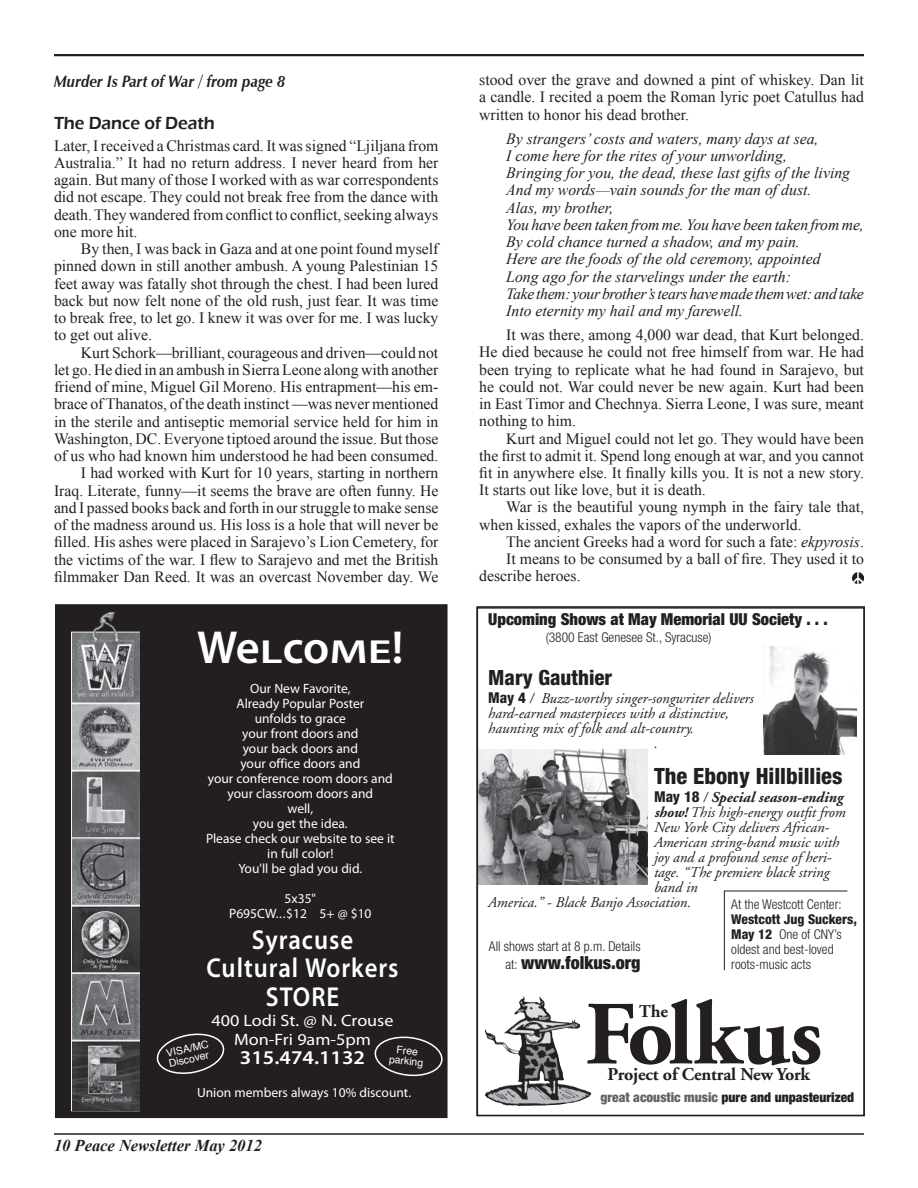
<style>
.page{position:relative;width:918px;height:1188px;background:#fff}
.page>*{position:absolute;margin:0;border:0;box-sizing:border-box;transform-origin:0 0}
.t1{font:700 90px "Adobe Garamond";color:#231f20}
.t2{font:600 46.5px "Myriad Pro";color:#fff}
.t3{font:600 27.45px/28.5px "Myriad Pro";letter-spacing:.04em;color:#fff;text-align:center;scale:.9 1}
.t4{font:800 condensed 22.5px "Helvetica Neue";color:#231f20}
.t5{font:800 condensed 21px "Helvetica Neue";color:#231f20}
.t6{font:600 19.5px "Myriad Pro";color:#fff;scale:1.1 1}
.t7{font:700 18px "Adobe Garamond";letter-spacing:-.01em;color:#231f20}
.t8{font:900 condensed 18px "Helvetica Neue";color:#231f20}
.t9{font:600 18px "Eras ITC";color:#231f20;scale:.95 1}
.t10{font:900 condensed 16.5px "Helvetica Neue";color:#231f20}
.t11{font:16.5px/18.8px "Myriad Pro";color:#fff;text-align:center;scale:1.1 1}
.t12{font:italic 700 16.5px "Zapf Humanist 601 BT";color:#231f20;scale:.9 1}
.t13{font:italic 700 16.5px "Times New Roman";color:#231f20}
.t14{font:15.75px/17.2px "Times New Roman";color:#231f20;text-align:justify}
.t15{font:italic 15.75px/17.2px "Times New Roman";color:#231f20}
.t16{font:italic 15px "Adobe Garamond";color:#231f20}
.t17{font:italic 700 15px "Adobe Garamond";color:#231f20}
.t18{font:13.5px/15px "Myriad Pro";color:#fff;text-align:center}
.t19{font:300 condensed 13.5px/15px "Helvetica Neue";color:#231f20}
.t20{font:900 condensed 13.5px "Helvetica Neue";color:#231f20}
.t21{font:10.5px/10.5px "Helvetica";color:#fff}
.s1{font-size:33.45px}
.s2{font-style:italic}
.s3{font-family:"Helvetica Neue";font-weight:800;font-style:normal;font-stretch:condensed}
.s4{font-weight:400}
.s5{font-weight:700}
.s6{font-weight:800}
.s7{font-weight:300;font-size:13.5px}
.s8{color:#636366}
</style>
<div class="page">
<hr style="left:54px;top:54px;width:810px;height:2px;background:#231f20">
<hr style="left:54px;top:1133px;width:810px;height:2px;background:#231f20">
<img style="left:514px;top:996px;width:26px;height:24px">
<hr style="left:724px;top:891px;width:123px;height:1px;background:#231f20">
<hr style="left:724px;top:891px;width:1px;height:79px;background:#231f20">
<img style="left:763px;top:647px;width:93px;height:108px">
<img style="left:480px;top:749px;width:167px;height:135px">
<div style="left:56px;top:605px;width:391px;height:513px;background:#231f20"></div>
<svg style="left:156px;top:1033px;width:69px;height:41px"></svg>
<svg style="left:374px;top:1036px;width:69px;height:41px"></svg>
<div style="left:71px;top:632px;width:69px;height:479px;border:1px solid #fff"></div>
<img style="left:72px;top:612px;width:67px;height:498px">
<svg style="left:71px;top:632px;width:69px;height:1px"></svg>
<svg style="left:853px;top:572px;width:11px;height:12px"></svg>
<div style="left:477px;top:607px;width:388px;height:509px;border:2px solid #231f20"></div>
<p class="t12" style="left:54px;top:71px;width:259px">Murder Is Part of War / from page 8</p>
<p class="t9" style="left:54px;top:113px;width:171px">The Dance of Death</p>
<p class="t14" style="left:54px;top:137px;width:386px">Later, I received a Christmas card. It was signed “Ljiljana from Australia.” It had no return address. I never heard from her again. But many of those I worked with as war correspondents did not escape. They could not break free from the dance with death. They wandered from conflict to conflict, seeking always one more hit.</p>
<p class="t14" style="left:54px;top:240px;width:386px;text-indent:27px">By then, I was back in Gaza and at one point found myself pinned down in still another ambush. A young Palestinian 15 feet away was fatally shot through the chest. I had been lured back but now felt none of the old rush, just fear. It was time to break free, to let go. I knew it was over for me. I was lucky to get out alive.</p>
<p class="t14" style="left:54px;top:344px;width:386px;text-align:right">Kurt Schork—brilliant, courageous and driven—could not<br>let go. He died in an ambush in Sierra Leone along with another friend of mine, Miguel Gil Moreno. His entrapment—his em&shy;brace of Thanatos, of the death instinct —was never mentioned in the sterile and antiseptic memorial service held for him in Washington, DC. Everyone tiptoed around the issue. But those of us who had known him understood he had been consumed.<br>I had worked with Kurt for 10 years, starting in northern Iraq. Literate, funny—it seems the brave are often funny. He and I passed books back and forth in our struggle to make sense of the madness around us. His loss is a hole that will never be filled. His ashes were placed in Sarajevo’s Lion Cemetery, for the victims of the war. I flew to Sarajevo and met the British filmmaker Dan Reed. It was an overcast November day. We</p>
<h2 class="t2" style="left:197px;top:622px;width:208px">We<span class="s1">L</span>co<span class="s1">ME</span>!</h2>
<p class="t18" style="left:206px;top:682px;width:190px">Our New Favorite,<br>Already Popular Poster<br>unfolds to grace<br>your front doors and<br>your back doors and<br>your office doors and<br>your conference room doors and your classroom doors and<br>well,<br>you get the idea.<br>Please check our website to see it in full color!<br>You'll be glad you did.</p>
<p class="t18" style="left:229px;top:892px;width:144px">5x35"<br>P695CW...$12 5+ @ $10</p>
<h3 class="t3" style="left:206px;top:926px;width:215px">Syracuse<br>Cultural Workers<br>STORE</h3>
<p class="t11" style="left:211px;top:1011px;width:167px">400 Lodi St. @ N. Crouse<br>Mon-Fri 9am-5pm</p>
<p class="t6" style="left:240px;top:1047px;width:115px">315.474.1132</p>
<p class="t18" style="left:197px;top:1086px;width:216px">Union members always 10% discount.</p>
<p class="t21" style="left:165px;top:1049px;width:45px;rotate:-12deg">VISA/MC<br>Discover</p>
<p class="t21" style="left:391px;top:1044px;width:36px;text-align:center;rotate:6deg">Free parking</p>
<p class="t13" style="left:54px;top:1134px;width:210px">10 Peace Newsletter May 2012</p>
<p class="t14" style="left:479px;top:71px;width:386px">stood over the grave and downed a pint of whiskey. Dan lit a candle. I recited a poem the Roman lyric poet Catullus had written to honor his dead brother.</p>
<p class="t15" style="left:506px;top:129px;width:359px">By strangers’ costs and waters, many days at sea,<br>I come here for the rites of your unworlding,<br>Bringing for you, the dead, these last gifts of the living And my words—vain sounds for the man of dust.<br>Alas, my brother,<br>You have been taken from me. You have been taken from me, By cold chance turned a shadow, and my pain.<br>Here are the foods of the old ceremony, appointed<br>Long ago for the starvelings under the earth:<br>Take them: your brother’s tears have made them wet: and take Into eternity my hail and my farewell.</p>
<p class="t14" style="left:479px;top:326px;width:386px;text-indent:27px">It was there, among 4,000 war dead, that Kurt belonged.<br>He died because he could not free himself from war. He had been trying to replicate what he had found in Sarajevo, but he could not. War could never be new again. Kurt had been in East Timor and Chechnya. Sierra Leone, I was sure, meant nothing to him.</p>
<p class="t14" style="left:479px;top:429px;width:386px;text-indent:27px">Kurt and Miguel could not let go. They would have been the first to admit it. Spend long enough at war, and you cannot fit in anywhere else. It finally kills you. It is not a new story.<br>It starts out like love, but it is death.</p>
<p class="t14" style="left:479px;top:498px;width:386px;text-indent:27px">War is the beautiful young nymph in the fairy tale that, when kissed, exhales the vapors of the underworld.</p>
<p class="t14" style="left:506px;top:533px;width:359px">The ancient Greeks had a word for such a fate: <span class="s2">ekpyrosis</span>.</p>
<p class="t14" style="left:506px;top:550px;width:359px">It means to be consumed by a ball of fire. They used it to</p>
<p class="t14" style="left:479px;top:567px;width:103px">describe heroes.</p>
<p class="t10" style="left:488px;top:609px;width:341px">Upcoming Shows at May Memorial UU Society . . .</p>
<p class="t19" style="left:546px;top:629px;width:167px">(3800 East Genesee St., Syracuse)</p>
<h3 class="t5" style="left:488px;top:665px;width:126px">Mary Gauthier</h3>
<p class="t16" style="left:488px;top:691px;width:267px"><span class="s3">May 4</span> / Buzz-worthy singer-songwriter delivers</p>
<p class="t16" style="left:488px;top:706px;width:242px">hard-earned masterpieces with a distinctive,</p>
<p class="t16" style="left:488px;top:721px;width:207px">haunting mix of folk and alt-country.</p>
<p class="t16" style="left:654px;top:736px;width:5px">.</p>
<h3 class="t4" style="left:654px;top:762px;width:190px">The Ebony Hillbillies</h3>
<p class="t17" style="left:654px;top:789px;width:190px"><span class="s3">May 18</span> <span class="s4">/</span> Special season-ending</p>
<p class="t16" style="left:654px;top:805px;width:193px"><span class="s5">show!</span> This high-energy outfit from</p>
<p class="t16" style="left:654px;top:820px;width:177px">New York City delivers African-</p>
<p class="t16" style="left:654px;top:835px;width:187px">American string-band music with</p>
<p class="t16" style="left:654px;top:850px;width:179px">joy and a profound sense of heri-</p>
<p class="t16" style="left:654px;top:865px;width:177px">tage. “The premiere black string</p>
<p class="t16" style="left:654px;top:880px;width:45px">band in</p>
<p class="t16" style="left:488px;top:895px;width:204px">America.” - Black Banjo Association.</p>
<p class="t19" style="left:731px;top:896px;width:112px">At the Westcott Center:</p>
<p class="t19" style="left:731px;top:911px;width:127px"><span class="s6">Westcott Jug Suckers,<br>May 12</span> One of CNY’s oldest and best-loved roots-music acts</p>
<p class="t19" style="left:489px;top:939px;width:153px">All shows start at 8 p.m. Details</p>
<p class="t8" style="left:505px;top:952px;width:137px"><span class="s7">at:</span> www.folkus.org</p>
<h1 class="t1" style="left:585px;top:986px;width:239px">Folkus</h1>
<p class="t7" style="left:608px;top:1064px;width:204px">Project of Central New York</p>
<p class="t20" style="left:601px;top:1089px;width:255px"><span class="s8">great acoustic music</span> pure and unpasteurized</p>
<p class="t7" style="left:639px;top:1001px;width:31px">The</p>
</div>
